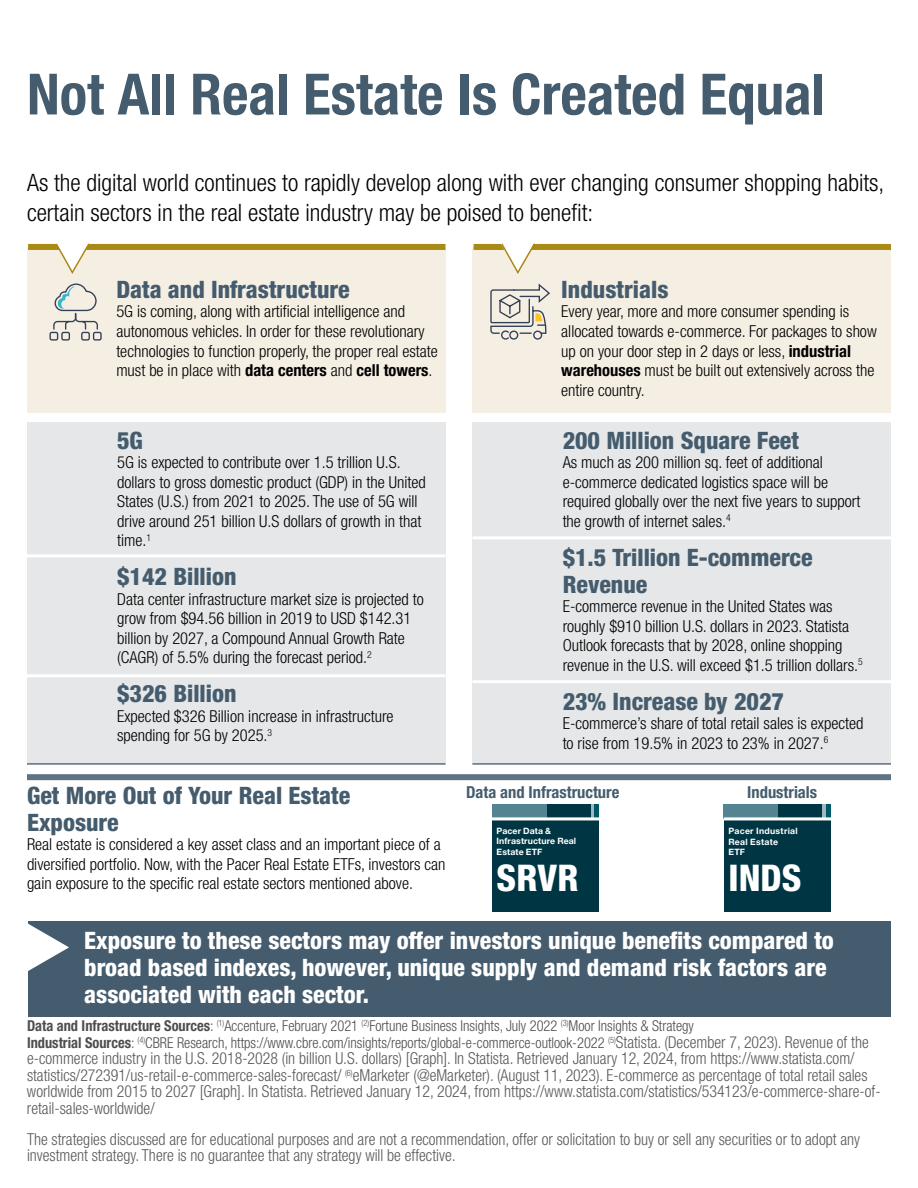
<style>
.page{position:relative;width:918px;height:1188px;background:#fff}
.page>*{position:absolute;margin:0;border:0;box-sizing:border-box;transform-origin:0 0}
.t1{font:700 condensed 57px "Helvetica Neue LT Std";color:#445c6d}
.t2{font:800 condensed 36.9px "Helvetica Neue LT Std";color:#fff}
.t3{font:800 condensed 24px/27px "Helvetica Neue LT Std";color:#445c6d}
.t4{font:800 condensed 24px/27px "Helvetica Neue LT Std";color:#fff}
.t5{font:300 condensed 24px/30px "Helvetica Neue LT Std";color:#000}
.t6{font:300 condensed 16.5px/19.5px "Helvetica Neue LT Std";color:#000}
.t7{font:300 condensed 16.5px/16.5px "Helvetica Neue LT Std";color:#58595b;scale:.96 1}
.t8{font:700 condensed 16.5px "Helvetica Neue LT Std";color:#445c6d}
.t9{font:300 condensed 15px/16.5px "Helvetica Neue LT Std";color:#4d4d4f;scale:.96 1}
.t10{font:700 8.7px/10.5px "Helvetica Neue LT Std";letter-spacing:.02em;color:#fff}
.s1{font-weight:700}
.s2{font-size:16.5px;color:#58595b}
</style>
<div class="page">
<div style="left:27px;top:247px;width:419px;height:166px;background:#f5eee3"></div>
<div style="left:492px;top:805px;width:107px;height:107px;background:#003644"></div>
<div style="left:566px;top:805px;width:33px;height:14px;background:#005968"></div>
<svg style="left:590px;top:805px;width:4px;height:12px"></svg>
<div style="left:537px;top:805px;width:53px;height:14px;background:#003644"></div>
<div style="left:492px;top:805px;width:54px;height:14px;background:#548391"></div>
<hr style="left:492px;top:817px;width:107px;height:3px;background:#fff">
<div style="left:724px;top:805px;width:107px;height:107px;background:#003644"></div>
<div style="left:798px;top:805px;width:33px;height:14px;background:#005968"></div>
<div style="left:789px;top:805px;width:37px;height:14px;background:#9eb7c1"></div>
<div style="left:769px;top:805px;width:53px;height:14px;background:#003644"></div>
<div style="left:724px;top:805px;width:54px;height:14px;background:#548391"></div>
<hr style="left:724px;top:817px;width:107px;height:3px;background:#fff">
<div style="left:28px;top:921px;width:863px;height:96px;background:#445c6d"></div>
<svg style="left:28px;top:923px;width:41px;height:48px"></svg>
<div style="left:27px;top:774px;width:864px;height:6px;background:#607384"></div>
<div style="left:28px;top:244px;width:417px;height:6px;background:#a98a13"></div>
<svg style="left:54px;top:243px;width:37px;height:31px"></svg>
<div style="left:27px;top:422px;width:419px;height:343px;background:#e6e7e8"></div>
<hr style="left:27px;top:763px;width:419px;height:2px;background:#607384">
<div style="left:472px;top:247px;width:419px;height:166px;background:#f5eee3"></div>
<div style="left:474px;top:244px;width:417px;height:6px;background:#a98a13"></div>
<svg style="left:501px;top:243px;width:36px;height:31px"></svg>
<div style="left:472px;top:422px;width:419px;height:343px;background:#e6e7e8"></div>
<hr style="left:472px;top:763px;width:419px;height:2px;background:#607384">
<hr style="left:27px;top:554px;width:419px;height:3px;background:#fff">
<hr style="left:27px;top:674px;width:419px;height:3px;background:#fff">
<hr style="left:472px;top:536px;width:419px;height:3px;background:#fff">
<hr style="left:472px;top:680px;width:419px;height:3px;background:#fff">
<svg style="left:49px;top:283px;width:53px;height:58px"></svg>
<svg style="left:490px;top:283px;width:60px;height:57px"></svg>
<h1 class="t1" style="left:27px;top:60px;width:800px">Not All Real Estate Is Created Equal</h1>
<h3 class="t5" style="left:27px;top:167px;width:859px">As the digital world continues to rapidly develop along with ever changing consumer shopping habits, certain sectors in the real estate industry may be poised to benefit:</h3>
<h3 class="t3" style="left:116px;top:276px;width:235px">Data and Infrastructure</h3>
<p class="t6" style="left:116px;top:302px;width:323px">5G is coming, along with artificial intelligence and autonomous vehicles. In order for these revolutionary technologies to function properly, the proper real estate must be in place with <span class="s1">data centers</span> and <span class="s1">cell towers</span>.</p>
<h3 class="t3" style="left:117px;top:426px;width:27px">5G</h3>
<p class="t6" style="left:117px;top:452px;width:310px">5G is expected to contribute over 1.5 trillion U.S. dollars to gross domestic product (GDP) in the United States (U.S.) from 2021 to 2025. The use of 5G will drive around 251 billion U.S dollars of growth in that time.<sup>1</sup></p>
<h3 class="t3" style="left:117px;top:563px;width:121px">$142 Billion</h3>
<p class="t6" style="left:117px;top:589px;width:308px">Data center infrastructure market size is projected to grow from $94.56 billion in 2019 to USD $142.31 billion by 2027, a Compound Annual Growth Rate (CAGR) of 5.5% during the forecast period.<sup>2</sup></p>
<h3 class="t3" style="left:117px;top:680px;width:121px">$326 Billion</h3>
<p class="t6" style="left:117px;top:706px;width:278px">Expected $326 Billion increase in infrastructure spending for 5G by 2025.<sup>3</sup></p>
<h3 class="t3" style="left:27px;top:781px;width:325px">Get More Out of Your Real Estate<br>Exposure</h3>
<p class="t6" style="left:27px;top:835px;width:420px">Real estate is considered a key asset class and an important piece of a diversified portfolio. Now, with the Pacer Real Estate ETFs, investors can gain exposure to the specific real estate sectors mentioned above.</p>
<h3 class="t3" style="left:561px;top:276px;width:109px">Industrials</h3>
<p class="t6" style="left:561px;top:302px;width:317px">Every year, more and more consumer spending is allocated towards e-commerce. For packages to show up on your door step in 2 days or less, <span class="s1">industrial warehouses</span> must be built out extensively across the entire country.</p>
<h3 class="t3" style="left:563px;top:426px;width:238px">200 Million Square Feet</h3>
<p class="t6" style="left:563px;top:452px;width:299px">As much as 200 million sq. feet of additional e-commerce dedicated logistics space will be required globally over the next five years to support the growth of internet sales.<sup>4</sup></p>
<h3 class="t3" style="left:563px;top:543px;width:252px">$1.5 Trillion E-commerce<br>Revenue</h3>
<p class="t6" style="left:563px;top:596px;width:302px">E-commerce revenue in the United States was roughly $910 billion U.S. dollars in 2023. Statista Outlook forecasts that by 2028, online shopping revenue in the U.S. will exceed $1.5 trillion dollars.<sup>5</sup></p>
<h3 class="t3" style="left:563px;top:687px;width:223px">23% Increase by 2027</h3>
<p class="t6" style="left:563px;top:713px;width:302px">E-commerce’s share of total retail sales is expected to rise from 19.5% in 2023 to 23% in 2027.<sup>6</sup></p>
<p class="t8" style="left:466px;top:783px;width:155px">Data and Infrastructure</p>
<p class="t8" style="left:747px;top:783px;width:71px">Industrials</p>
<p class="t10" style="left:497px;top:826px;width:81px;line-height:10.1px">Pacer Data &amp;<br>Infrastructure Real</p>
<p class="t10" style="left:497px;top:847px;width:47px">Estate ETF</p>
<h2 class="t2" style="left:497px;top:855px;width:83px">SRVR</h2>
<p class="t10" style="left:728px;top:826px;width:71px">Pacer Industrial<br>Real Estate<br>ETF</p>
<h2 class="t2" style="left:728px;top:855px;width:74px">INDS</h2>
<h3 class="t4" style="left:84px;top:926px;width:751px">Exposure to these sectors may offer investors unique benefits compared to broad based indexes, however, unique supply and demand risk factors are associated with each sector.</h3>
<p class="t9" style="left:27px;top:1018px;width:878px"><span class="s1">Data and Infrastructure Sources</span>: <sup>(1)</sup>Accenture, February 2021 <sup>(2)</sup>Fortune Business Insights, July 2022 <sup>(3)</sup>Moor Insights &amp; Strategy<br><span class="s1">Industrial Sources</span>: <sup>(4)</sup>CBRE Research, https://www.cbre.com/insights/reports/global-e-commerce-outlook-2022 <sup>(5)</sup><span class="s2">Statista. (December 7, 2023). Revenue of the</span></p>
<p class="t7" style="left:27px;top:1050px;width:891px">e-commerce industry in the U.S. 2018-2028 (in billion U.S. dollars) [Graph]. In Statista. Retrieved January 12, 2024, from https://www.statista.com/ statistics/272391/us-retail-e-commerce-sales-forecast/ <sup>(6)</sup>eMarketer (@eMarketer). (August 11, 2023). E-commerce as percentage of total retail sales worldwide from 2015 to 2027 [Graph]. In Statista. Retrieved January 12, 2024, from https://www.statista.com/statistics/534123/e-commerce-share-of&shy;retail-sales-worldwide/</p>
<p class="t7" style="left:27px;top:1131px;width:869px;line-height:15.8px">The strategies discussed are for educational purposes and are not a recommendation, offer or solicitation to buy or sell any securities or to adopt any investment strategy. There is no guarantee that any strategy will be effective.</p>
</div>
